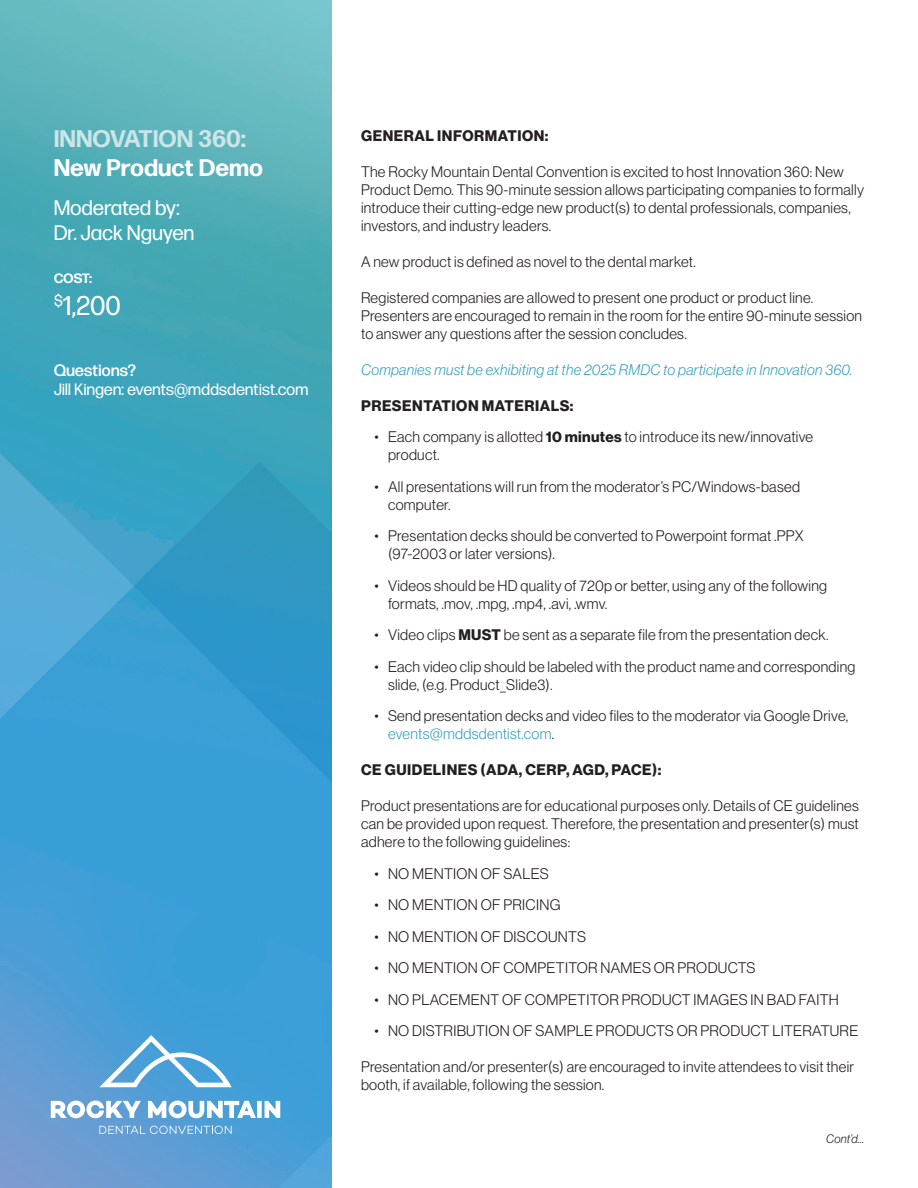
<style>
.page{position:relative;width:918px;height:1188px;background:#fff}
.page>*{position:absolute;margin:0;border:0;box-sizing:border-box;transform-origin:0 0}
.t1{font:27px "Forma DJR Display";color:#fff}
.t2{font:700 24px/28.8px "Forma DJR Display";letter-spacing:.025em;color:#cae6e8}
.t3{font:21px/25.2px "Forma DJR Display";letter-spacing:.025em;color:#fff}
.t4{font:16.5px/19.8px "Forma DJR Display";letter-spacing:.025em;color:#fff}
.t5{font:15px/18px "N Haas Grotesk DS Pro 45 Lt";letter-spacing:.02em;color:#231f20}
.t6{font:15px "N Haas Grotesk DS Pro 75 Bd";letter-spacing:.035em;color:#231f20}
.t7{font:15px "N Haas Grotesk DS Pro 46 Lt It";letter-spacing:.02em;color:#35a3c2}
.t8{font:700 13.5px "Forma DJR Display";color:#fff}
.t9{font:12px "N Haas Grotesk DS Pro 46 Lt It";color:#231f20}
.s1{color:#fff}
.s2{font-weight:500}
.s3{font-family:"N Haas Grotesk DS Pro 75 Bd"}
.s4{color:#35a3c2}
</style>
<div class="page">
<img style="left:0;top:0;width:331px;height:1188px">
<svg style="left:51px;top:1101px;width:229px;height:17px"></svg>
<svg style="left:99px;top:1126px;width:133px;height:8px"></svg>
<svg style="left:99px;top:1035px;width:133px;height:52px"></svg>
<p class="t2" style="left:54px;top:124px;width:210px">INNOVATION 360:<br><span class="s1">New Product Demo</span></p>
<p class="t3" style="left:54px;top:194px;width:142px">Moderated by:<br>Dr. Jack Nguyen</p>
<p class="t8" style="left:54px;top:270px;width:40px">COST:</p>
<p class="t1" style="left:54px;top:289px;width:68px"><sup>$</sup>1,200</p>
<p class="t4" style="left:54px;top:360px;width:256px"><span class="s2">Questions?<br></span>Jill Kingen: events@mddsdentist.com</p>
<p class="t6" style="left:361px;top:127px;width:189px">GENERAL INFORMATION:</p>
<p class="t5" style="left:361px;top:162px;width:505px">The Rocky Mountain Dental Convention is excited to host Innovation 360: New Product Demo. This 90-minute session allows participating companies to formally introduce their cutting-edge new product(s) to dental professionals, companies, investors, and industry leaders.</p>
<p class="t5" style="left:361px;top:252px;width:336px">A new product is defined as novel to the dental market.</p>
<p class="t5" style="left:361px;top:288px;width:503px">Registered companies are allowed to present one product or product line.<br>Presenters are encouraged to remain in the room for the entire 90-minute session to answer any questions after the session concludes.</p>
<p class="t7" style="left:361px;top:361px;width:493px">Companies must be exhibiting at the 2025 RMDC to participate in Innovation 360.</p>
<p class="t6" style="left:361px;top:397px;width:214px">PRESENTATION MATERIALS:</p>
<p class="t5" style="left:388px;top:428px;width:427px;text-indent:-14px">• Each company is allotted <span class="s3">10 minutes</span> to introduce its new/innovative product.</p>
<p class="t5" style="left:388px;top:477px;width:414px;text-indent:-14px">• All presentations will run from the moderator’s PC/Windows-based computer.</p>
<p class="t5" style="left:388px;top:527px;width:417px;text-indent:-14px">• Presentation decks should be converted to Powerpoint format .PPX (97-2003 or later versions).</p>
<p class="t5" style="left:388px;top:576px;width:441px;text-indent:-14px">• Videos should be HD quality of 720p or better, using any of the following formats, .mov, .mpg, .mp4, .avi, .wmv.</p>
<p class="t5" style="left:375px;top:626px;width:455px">• Video clips <span class="s3">MUST</span> be sent as a separate file from the presentation deck.</p>
<p class="t5" style="left:388px;top:657px;width:469px;text-indent:-14px">• Each video clip should be labeled with the product name and corresponding slide, (e.g. Product_Slide3).</p>
<p class="t5" style="left:388px;top:707px;width:462px;text-indent:-14px">• Send presentation decks and video files to the moderator via Google Drive, <span class="s4">events@mddsdentist.com</span>.</p>
<p class="t6" style="left:361px;top:761px;width:302px">CE GUIDELINES (ADA, CERP, AGD, PACE):</p>
<p class="t5" style="left:361px;top:797px;width:499px;text-align:justify">Product presentations are for educational purposes only. Details of CE guidelines can be provided upon request. Therefore, the presentation and presenter(s) must adhere to the following guidelines:</p>
<p class="t5" style="left:375px;top:864px;width:176px">• NO MENTION OF SALES</p>
<p class="t5" style="left:375px;top:896px;width:187px">• NO MENTION OF PRICING</p>
<p class="t5" style="left:375px;top:927px;width:213px">• NO MENTION OF DISCOUNTS</p>
<p class="t5" style="left:375px;top:959px;width:383px">• NO MENTION OF COMPETITOR NAMES OR PRODUCTS</p>
<p class="t5" style="left:375px;top:990px;width:466px">• NO PLACEMENT OF COMPETITOR PRODUCT IMAGES IN BAD FAITH</p>
<p class="t5" style="left:375px;top:1022px;width:485px">• NO DISTRIBUTION OF SAMPLE PRODUCTS OR PRODUCT LITERATURE</p>
<p class="t5" style="left:361px;top:1058px;width:495px">Presentation and/or presenter(s) are encouraged to invite attendees to visit their booth, if available, following the session.</p>
<p class="t9" style="left:826px;top:1132px;width:39px">Cont’d...</p>
</div>
